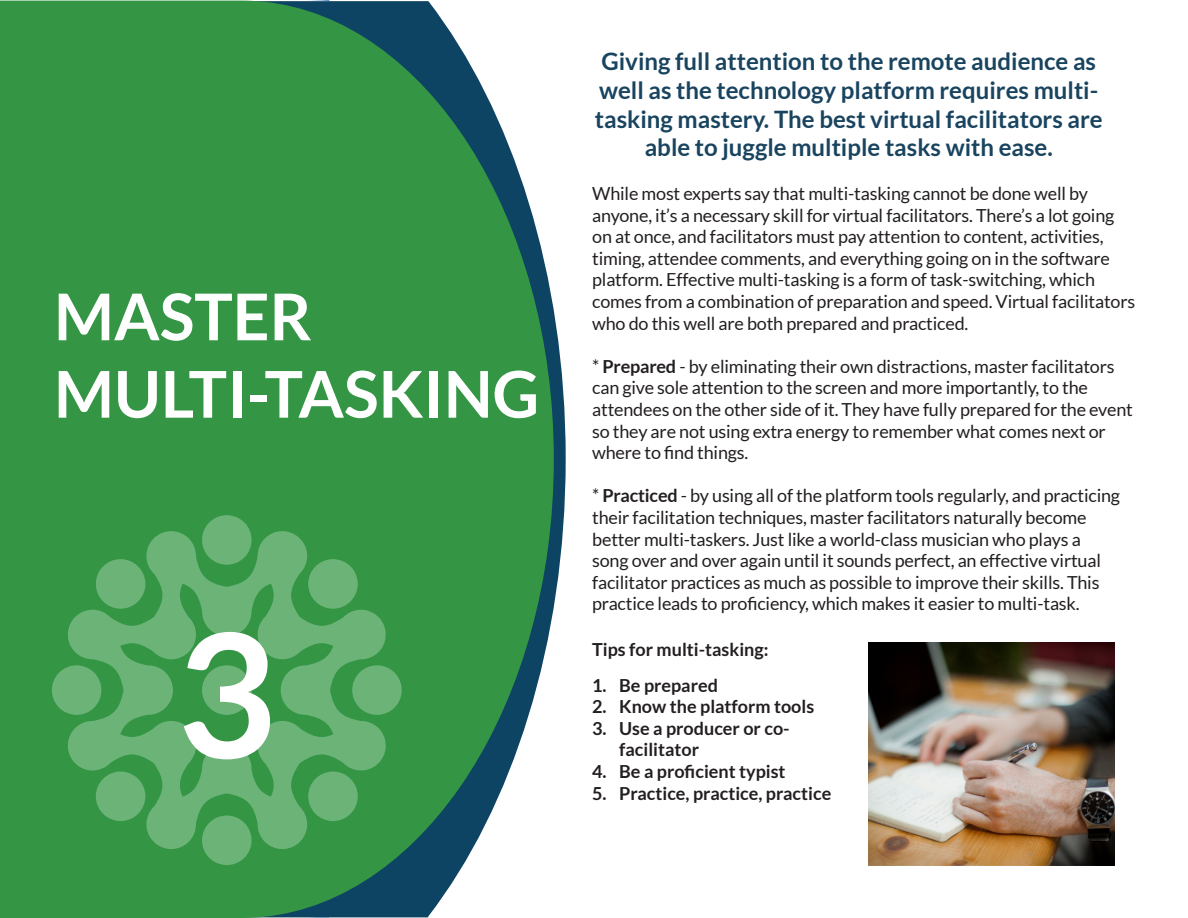
<style>
.page{position:relative;width:1188px;height:918px;background:#fff}
.page>*{position:absolute;margin:0;border:0;box-sizing:border-box;transform-origin:0 0}
.t1{font:700 172.5px "Lato";color:#fff}
.t2{font:700 64.5px/77.4px "Lato";color:#fff}
.t3{font:700 24px/28.8px "Lato";color:#19445f;text-align:center}
.t4{font:18px/21.6px "Lato";letter-spacing:-.01em;color:#231f20}
.t5{font:700 18px/21.6px "Lato";color:#231f20}
.s1{font-weight:700}
</style>
<div class="page">
<svg style="left:309px;top:0;width:20px;height:1px"></svg>
<svg style="left:554px;top:312px;width:12px;height:293px;fill:#0e4463"></svg>
<svg style="left:0;top:1px;width:554px;height:917px;background:#3f9755"></svg>
<svg style="left:67px;top:531px;width:320px;height:318px;background:#4fa45d"></svg>
<svg style="left:200px;top:515px;width:54px;height:50px;background:#5baa69"></svg>
<svg style="left:200px;top:816px;width:54px;height:49px;background:#5cab6a"></svg>
<div style="left:308px;top:559px;width:50px;height:50px;background:#6cb378;border-radius:50%"></div>
<div style="left:96px;top:772px;width:49px;height:49px;background:#6cb378;border-radius:50%"></div>
<svg style="left:350px;top:665px;width:53px;height:50px;background:#5cab6a"></svg>
<svg style="left:50px;top:665px;width:54px;height:50px;background:#5baa69"></svg>
<div style="left:308px;top:772px;width:50px;height:49px;background:#6cb378;border-radius:50%"></div>
<div style="left:96px;top:559px;width:49px;height:50px;background:#6cb378;border-radius:50%"></div>
<div style="left:202px;top:665px;width:50px;height:50px;background:#6cb378;border-radius:50%"></div>
<img style="left:869px;top:642px;width:246px;height:224px">
<p class="t2" style="left:54px;top:277px;width:487px">MASTER<br>MULTI-TASKING</p>
<p class="t1" style="left:176px;top:596px;width:102px">3</p>
<p class="t3" style="left:595px;top:46px;width:509px">Giving full attention to the remote audience as well as the technology platform requires multi&shy;tasking mastery. The best virtual facilitators are able to juggle multiple tasks with ease.</p>
<p class="t4" style="left:592px;top:183px;width:545px">While most experts say that multi-tasking cannot be done well by anyone, it’s a necessary skill for virtual facilitators. There’s a lot going on at once, and facilitators must pay attention to content, activities, timing, attendee comments, and everything going on in the software platform. Effective multi-tasking is a form of task-switching, which comes from a combination of preparation and speed. Virtual facilitators who do this well are both prepared and practiced.</p>
<p class="t4" style="left:592px;top:355px;width:542px">* <span class="s1">Prepared</span> - by eliminating their own distractions, master facilitators can give sole attention to the screen and more importantly, to the attendees on the other side of it. They have fully prepared for the event so they are not using extra energy to remember what comes next or where to find things.</p>
<p class="t4" style="left:592px;top:485px;width:529px">* <span class="s1">Practiced</span> - by using all of the platform tools regularly, and practicing their facilitation techniques, master facilitators naturally become better multi-taskers. Just like a world-class musician who plays a song over and over again until it sounds perfect, an effective virtual facilitator practices as much as possible to improve their skills. This practice leads to proficiency, which makes it easier to multi-task.</p>
<p class="t5" style="left:592px;top:639px;width:178px">Tips for multi-tasking:</p>
<p class="t5" style="left:592px;top:674px;width:127px">1. Be prepared</p>
<p class="t5" style="left:592px;top:696px;width:224px">2. Know the platform tools</p>
<p class="t5" style="left:619px;top:717px;width:172px;text-indent:-27px">3. Use a producer or co&shy;facilitator</p>
<p class="t5" style="left:592px;top:760px;width:195px">4. Be a proficient typist</p>
<p class="t5" style="left:592px;top:782px;width:241px">5. Practice, practice, practice</p>
</div>
